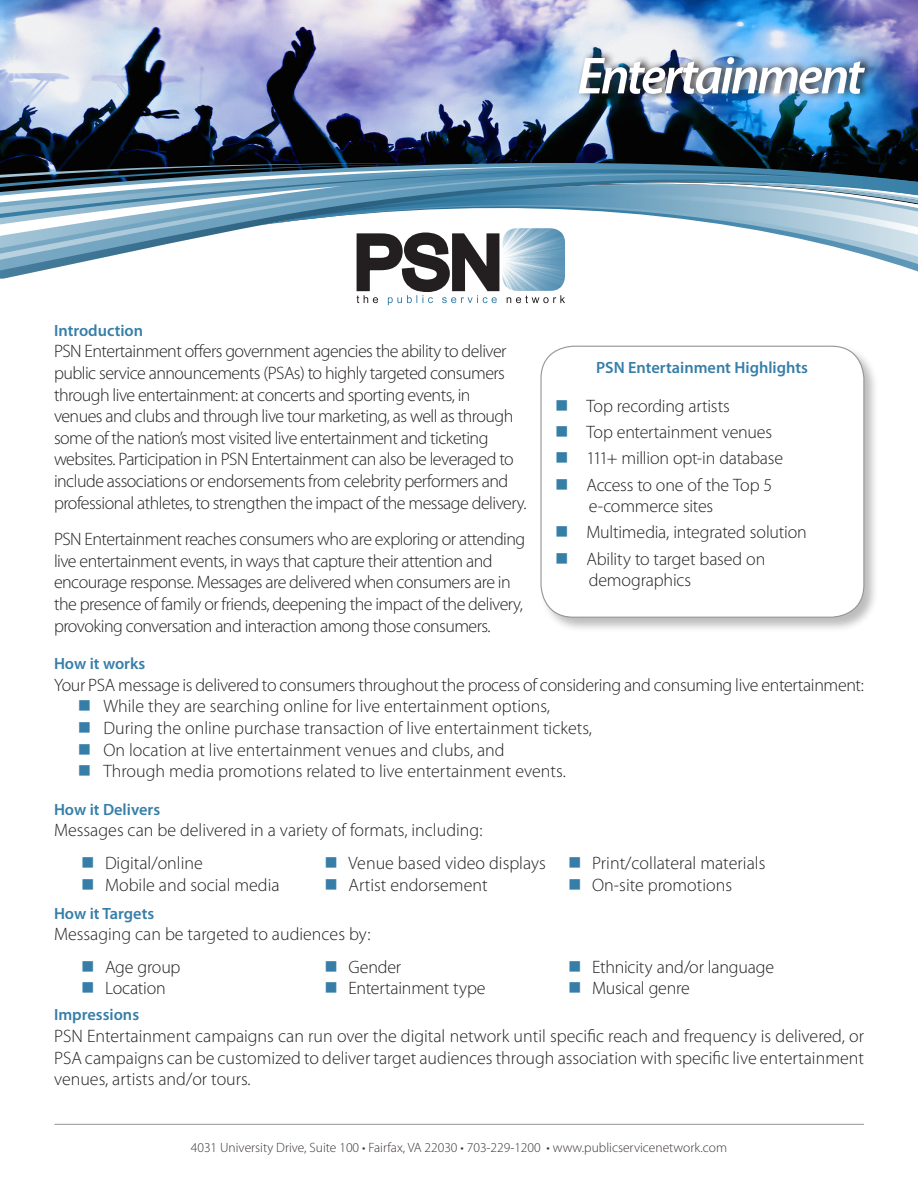
<style>
.page{position:relative;width:918px;height:1188px;background:#fff}
.page>*{position:absolute;margin:0;border:0;box-sizing:border-box;transform-origin:0 0}
.t1{font:italic 600 52.5px "Myriad Pro";letter-spacing:-.05em;color:#fff}
.Bulleted_list{font:300 18px/21.6px "Myriad Pro";letter-spacing:-.02em;color:#231f20}
.Bulleted_list-2{font:300 18px "Myriad Pro";color:#231f20}
.t2{font:600 16.35px "Myriad Pro";color:#367ea8}
.t3{font:300 13.5px "Myriad Pro";color:#3b3532}
.t4{font:10.95px "Myriad Pro";color:#357ea7;scale:.88 1}
.s1{color:#367ea8}
</style>
<div class="page">
<img style="left:0;top:0;width:918px;height:163px">
<svg style="left:0;top:159px;width:814px;height:4px;background:#03070e"></svg>
<hr style="left:54px;top:1124px;width:810px;height:1px;background:#939598">
<svg style="left:0;top:163px;width:918px;height:142px"></svg>
<img style="left:502px;top:228px;width:63px;height:63px">
<div style="left:539px;top:344px;width:340px;height:289px;background:#231f20;opacity:.3"></div>
<div style="left:541px;top:346px;width:323px;height:271px;background:#fff;border-radius:32px"></div>
<div style="left:540px;top:346px;width:324px;height:272px;border:1px solid #939598;border-radius:32px"></div>
<div style="left:576px;top:50px;width:300px;height:51px;background:#231f20;opacity:.94"></div>
<p class="t4" style="left:416px;top:294px;width:4px">l</p>
<p class="t1" style="left:577px;top:47px;width:288px">Entertainment</p>
<p class="t2" style="left:54px;top:321px;width:91px">Introduction</p>
<p class="Bulleted_list" style="left:54px;top:340px;width:474px">PSN Entertainment offers government agencies the ability to deliver public service announcements (PSAs) to highly targeted consumers through live entertainment: at concerts and sporting events, in<br>venues and clubs and through live tour marketing, as well as through some of the nation’s most visited live entertainment and ticketing websites. Participation in PSN Entertainment can also be leveraged to include associations or endorsements from celebrity performers and professional athletes, to strengthen the impact of the message delivery.</p>
<p class="Bulleted_list" style="left:54px;top:528px;width:473px">PSN Entertainment reaches consumers who are exploring or attending live entertainment events, in ways that capture their attention and encourage response. Messages are delivered when consumers are in the presence of family or friends, deepening the impact of the delivery, provoking conversation and interaction among those consumers.</p>
<p class="t2" style="left:54px;top:655px;width:93px">How it works</p>
<p class="Bulleted_list" style="left:54px;top:674px;width:811px">Your PSA message is delivered to consumers throughout the process of considering and consuming live entertainment:</p>
<p class="Bulleted_list-2" style="left:78px;top:696px;width:474px"><span class="s1">■</span> While they are searching online for live entertainment options,</p>
<p class="Bulleted_list-2" style="left:78px;top:717px;width:516px"><span class="s1">■</span> During the online purchase transaction of live entertainment tickets,</p>
<p class="Bulleted_list-2" style="left:78px;top:739px;width:428px"><span class="s1">■</span> On location at live entertainment venues and clubs, and</p>
<p class="Bulleted_list-2" style="left:78px;top:760px;width:489px"><span class="s1">■</span> Through media promotions related to live entertainment events.</p>
<p class="t2" style="left:54px;top:800px;width:108px">How it Delivers</p>
<p class="Bulleted_list-2" style="left:54px;top:819px;width:430px">Messages can be delivered in a variety of formats, including:</p>
<p class="t2" style="left:596px;top:358px;width:213px">PSN Entertainment Highlights</p>
<p class="Bulleted_list" style="left:555px;top:395px;width:176px"><span class="s1">■</span> Top recording artists</p>
<p class="Bulleted_list" style="left:555px;top:421px;width:219px"><span class="s1">■</span> Top entertainment venues</p>
<p class="Bulleted_list" style="left:555px;top:447px;width:230px"><span class="s1">■</span> 111+ million opt-in database</p>
<p class="Bulleted_list" style="left:589px;top:474px;width:185px;line-height:21px;text-indent:-34px"><span class="s1">■</span> Access to one of the Top 5 e-commerce sites</p>
<p class="Bulleted_list" style="left:555px;top:521px;width:253px"><span class="s1">■</span> Multimedia, integrated solution</p>
<p class="Bulleted_list" style="left:589px;top:548px;width:178px;line-height:21px;text-indent:-34px"><span class="s1">■</span> Ability to target based on demographics</p>
<p class="Bulleted_list-2" style="left:81px;top:853px;width:123px"><span class="s1">■</span> Digital/online</p>
<p class="Bulleted_list-2" style="left:81px;top:874px;width:200px"><span class="s1">■</span> Mobile and social media</p>
<p class="Bulleted_list-2" style="left:325px;top:853px;width:223px"><span class="s1">■</span> Venue based video displays</p>
<p class="Bulleted_list-2" style="left:325px;top:874px;width:165px"><span class="s1">■</span> Artist endorsement</p>
<p class="Bulleted_list-2" style="left:568px;top:853px;width:199px"><span class="s1">■</span> Print/collateral materials</p>
<p class="Bulleted_list-2" style="left:568px;top:874px;width:165px"><span class="s1">■</span> On-site promotions</p>
<p class="t2" style="left:54px;top:904px;width:102px">How it Targets</p>
<p class="Bulleted_list-2" style="left:54px;top:924px;width:318px">Messaging can be targeted to audiences by:</p>
<p class="Bulleted_list" style="left:81px;top:956px;width:101px"><span class="s1">■</span> Age group</p>
<p class="Bulleted_list" style="left:81px;top:977px;width:86px"><span class="s1">■</span> Location</p>
<p class="Bulleted_list" style="left:325px;top:956px;width:78px"><span class="s1">■</span> Gender</p>
<p class="Bulleted_list" style="left:325px;top:977px;width:163px"><span class="s1">■</span> Entertainment type</p>
<p class="Bulleted_list" style="left:568px;top:956px;width:207px"><span class="s1">■</span> Ethnicity and/or language</p>
<p class="Bulleted_list" style="left:568px;top:977px;width:123px"><span class="s1">■</span> Musical genre</p>
<p class="t2" style="left:54px;top:1006px;width:87px">Impressions</p>
<p class="Bulleted_list" style="left:54px;top:1025px;width:812px;text-align:justify">PSN Entertainment campaigns can run over the digital network until specific reach and frequency is delivered, or PSA campaigns can be customized to deliver target audiences through association with specific live entertainment venues, artists and/or tours.</p>
<p class="t3" style="left:191px;top:1139px;width:538px">4031 University Drive, Suite 100 • Fairfax, VA 22030 • 703-229-1200 • www.publicservicenetwork.com</p>
</div>
